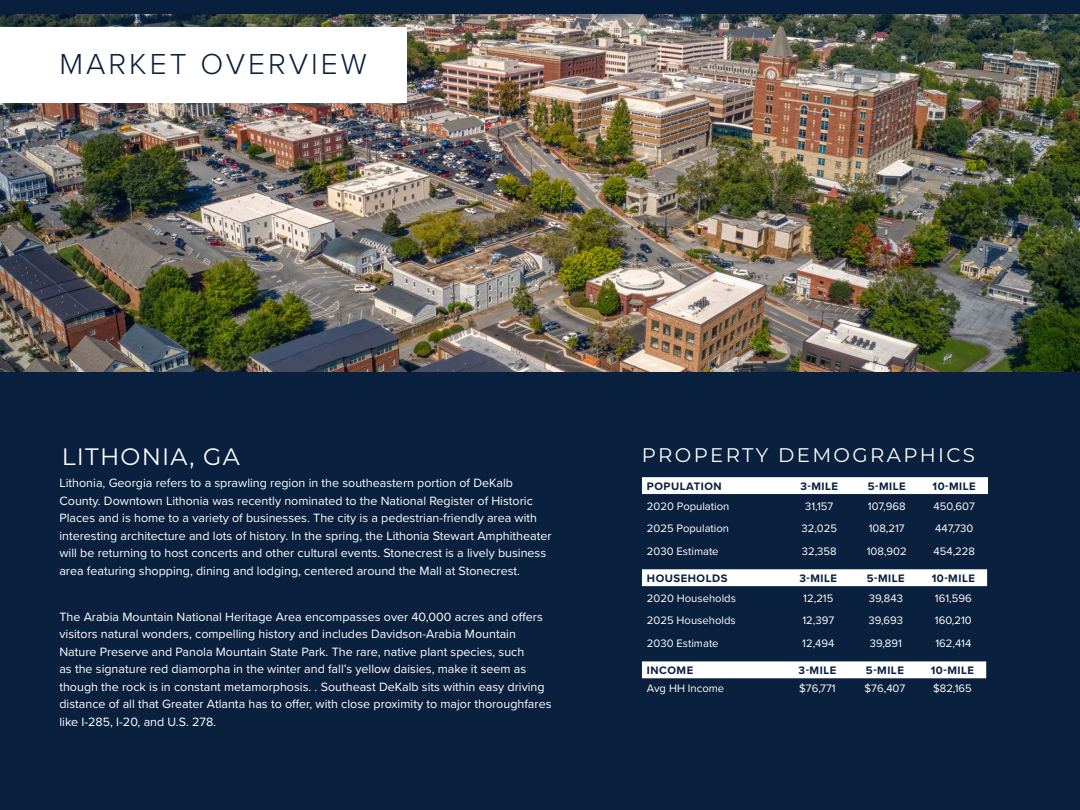
<style>
.page{position:relative;width:1080px;height:810px;background:#fff}
.page>*{position:absolute;margin:0;border:0;box-sizing:border-box;transform-origin:0 0}
.t1{font:300 30px "Proxima Nova";letter-spacing:.1em;color:#091f3e}
.t2{font:23.75px "Montserrat";letter-spacing:.05em;color:#fff}
.t3{font:19.75px "Montserrat";letter-spacing:.12em;color:#fff}
.t4{font:12.5px/17.5px "Proxima Nova";color:#fff}
.t5{font:11.25px "Proxima Nova";color:#fff}
.t6{font:700 11.25px "Proxima Nova";letter-spacing:.045em;color:#081f3f}
</style>
<div class="page">
<div style="left:0;top:0;width:1080px;height:14px;background:#091f3e"></div>
<div style="left:0;top:371px;width:1080px;height:439px;background:#09203e"></div>
<div style="left:642px;top:477px;width:346px;height:17px;background:#fff"></div>
<div style="left:642px;top:569px;width:345px;height:17px;background:#fff"></div>
<div style="left:642px;top:661px;width:344px;height:17px;background:#fff"></div>
<img style="left:0;top:14px;width:1080px;height:357px">
<div style="left:0;top:27px;width:407px;height:75px;background:#fff"></div>
<h1 class="t1" style="left:59px;top:42px;width:309px">MARKET OVERVIEW</h1>
<h2 class="t2" style="left:62px;top:441px;width:180px">LITHONIA, GA</h2>
<p class="t4" style="left:59px;top:474px;width:494px">Lithonia, Georgia refers to a sprawling region in the southeastern portion of DeKalb County. Downtown Lithonia was recently nominated to the National Register of Historic Places and is home to a variety of businesses. The city is a pedestrian-friendly area with interesting architecture and lots of history. In the spring, the Lithonia Stewart Amphitheater will be returning to host concerts and other cultural events. Stonecrest is a lively business area featuring shopping, dining and lodging, centered around the Mall at Stonecrest.</p>
<p class="t4" style="left:59px;top:607px;width:494px">The Arabia Mountain National Heritage Area encompasses over 40,000 acres and offers visitors natural wonders, compelling history and includes Davidson-Arabia Mountain Nature Preserve and Panola Mountain State Park. The rare, native plant species, such<br>as the signature red diamorpha in the winter and fall’s yellow daisies, make it seem as though the rock is in constant metamorphosis. . Southeast DeKalb sits within easy driving distance of all that Greater Atlanta has to offer, with close proximity to major thoroughfares like I-285, I-20, and U.S. 278.</p>
<h3 class="t3" style="left:642px;top:441px;width:335px">PROPERTY DEMOGRAPHICS</h3>
<p class="t6" style="left:647px;top:478px;width:76px">POPULATION</p>
<p class="t6" style="left:800px;top:478px;width:39px">3-MILE</p>
<p class="t6" style="left:868px;top:478px;width:39px">5-MILE</p>
<p class="t6" style="left:933px;top:478px;width:45px">10-MILE</p>
<p class="t5" style="left:647px;top:498px;width:84px">2020 Population</p>
<p class="t5" style="left:805px;top:498px;width:30px">31,157</p>
<p class="t5" style="left:868px;top:498px;width:39px">107,968</p>
<p class="t5" style="left:934px;top:498px;width:43px">450,607</p>
<p class="t5" style="left:647px;top:520px;width:84px">2025 Population</p>
<p class="t5" style="left:801px;top:520px;width:37px">32,025</p>
<p class="t5" style="left:869px;top:520px;width:38px">108,217</p>
<p class="t5" style="left:935px;top:520px;width:40px">447,730</p>
<p class="t5" style="left:647px;top:543px;width:73px">2030 Estimate</p>
<p class="t5" style="left:802px;top:543px;width:36px">32,358</p>
<p class="t5" style="left:867px;top:543px;width:41px">108,902</p>
<p class="t5" style="left:934px;top:543px;width:43px">454,228</p>
<p class="t6" style="left:647px;top:570px;width:82px">HOUSEHOLDS</p>
<p class="t6" style="left:800px;top:570px;width:39px">3-MILE</p>
<p class="t6" style="left:867px;top:570px;width:39px">5-MILE</p>
<p class="t6" style="left:932px;top:570px;width:45px">10-MILE</p>
<p class="t5" style="left:647px;top:590px;width:90px">2020 Households</p>
<p class="t5" style="left:803px;top:590px;width:32px">12,215</p>
<p class="t5" style="left:869px;top:590px;width:36px">39,843</p>
<p class="t5" style="left:935px;top:590px;width:38px">161,596</p>
<p class="t5" style="left:647px;top:612px;width:90px">2025 Households</p>
<p class="t5" style="left:802px;top:612px;width:33px">12,397</p>
<p class="t5" style="left:868px;top:612px;width:36px">39,693</p>
<p class="t5" style="left:935px;top:612px;width:38px">160,210</p>
<p class="t5" style="left:647px;top:635px;width:73px">2030 Estimate</p>
<p class="t5" style="left:802px;top:635px;width:34px">12,494</p>
<p class="t5" style="left:870px;top:635px;width:34px">39,891</p>
<p class="t5" style="left:935px;top:635px;width:38px">162,414</p>
<p class="t6" style="left:647px;top:662px;width:48px">INCOME</p>
<p class="t6" style="left:799px;top:662px;width:39px">3-MILE</p>
<p class="t6" style="left:866px;top:662px;width:39px">5-MILE</p>
<p class="t6" style="left:931px;top:662px;width:45px">10-MILE</p>
<p class="t5" style="left:647px;top:680px;width:79px">Avg HH Income</p>
<p class="t5" style="left:799px;top:680px;width:38px">$76,771</p>
<p class="t5" style="left:865px;top:680px;width:42px">$76,407</p>
<p class="t5" style="left:933px;top:680px;width:40px">$82,165</p>
</div>
